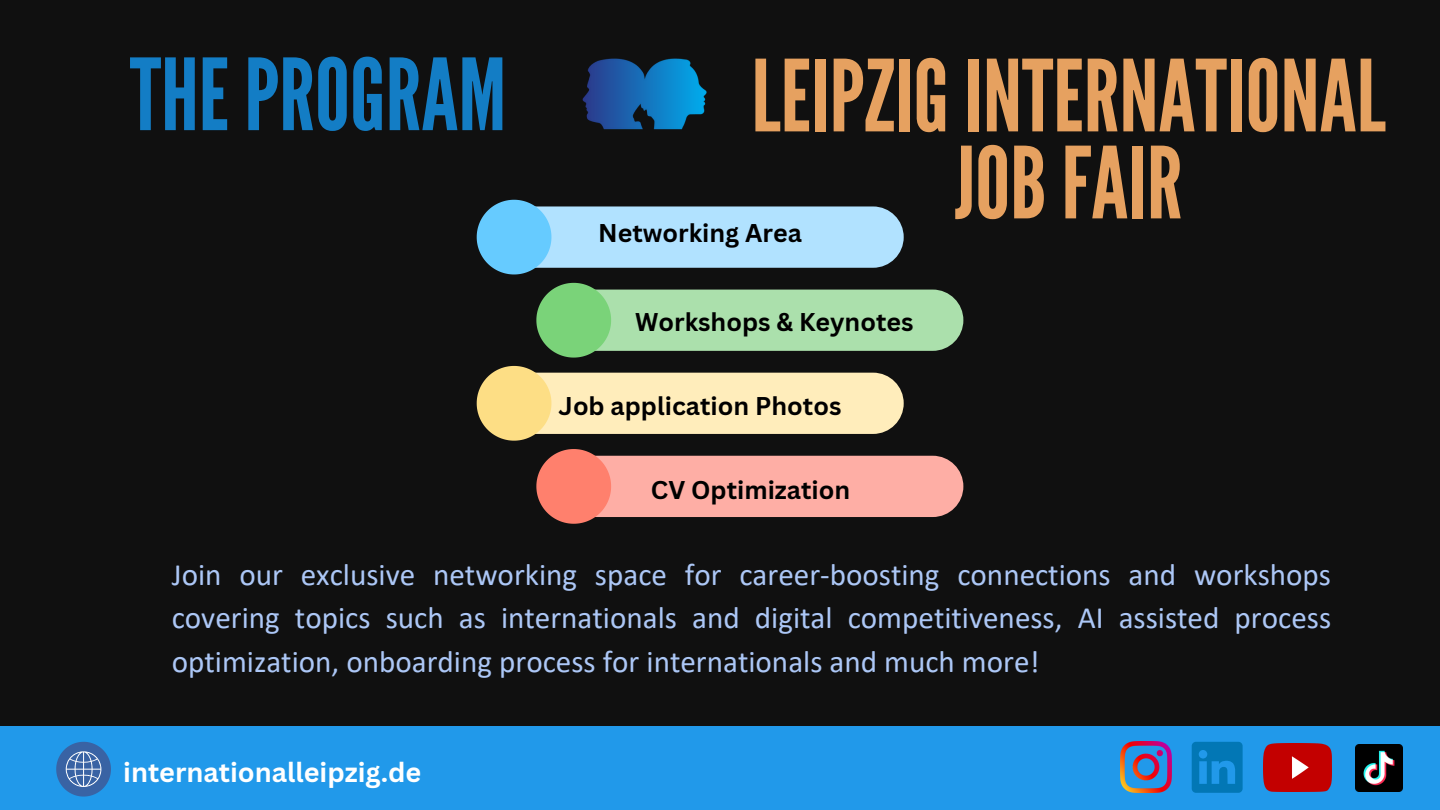
<style>
.page{position:relative;width:1440px;height:810px;background:#101010}
.page>*{position:absolute;margin:0;border:0;box-sizing:border-box;transform-origin:0 0}
.t1{font:99px "League Gothic";color:#e6a160}
.t2{font:99px "League Gothic";color:#137dc5}
.t3{font:31.1px/43.5px "Calibri";color:#acc7f6;text-align:justify}
.t4{font:700 27px "Canva Sans";color:#fff}
.t5{font:700 25px "Canva Sans";color:#000}
</style>
<div class="page">
<svg style="left:477px;top:200px;width:427px;height:74px"></svg>
<svg style="left:536px;top:283px;width:427px;height:75px"></svg>
<svg style="left:477px;top:366px;width:427px;height:75px"></svg>
<svg style="left:536px;top:449px;width:427px;height:75px"></svg>
<div style="left:0;top:727px;width:1440px;height:83px;background:#2199ea"></div>
<svg style="left:56px;top:742px;width:55px;height:55px"></svg>
<img style="left:1120px;top:742px;width:51px;height:51px">
<svg style="left:1192px;top:742px;width:51px;height:51px"></svg>
<img style="left:1263px;top:744px;width:68px;height:48px">
<img style="left:1355px;top:744px;width:47px;height:48px">
<img style="left:582px;top:58px;width:125px;height:72px">
<p class="t2" style="left:130px;top:38px;width:378px">THEPROGRAM</p>
<p class="t1" style="left:751px;top:39px;width:636px">LEIPZIGINTERNATIONAL</p>
<p class="t1" style="left:955px;top:126px;width:229px">JOBFAIR</p>
<p class="t5" style="left:598px;top:215px;width:205px">Networking Area</p>
<p class="t5" style="left:635px;top:304px;width:280px">Workshops &amp; Keynotes</p>
<p class="t5" style="left:559px;top:388px;width:284px">Job application Photos</p>
<p class="t5" style="left:651px;top:472px;width:201px">CV Optimization</p>
<p class="t3" style="left:172px;top:555px;width:1161px">Join our exclusive networking space for career-boosting connections and workshops covering topics such as internationals and digital competitiveness, AI assisted process optimization, onboarding process for internationals and much more!</p>
<p class="t4" style="left:123px;top:754px;width:300px">internationalleipzig.de</p>
</div>
